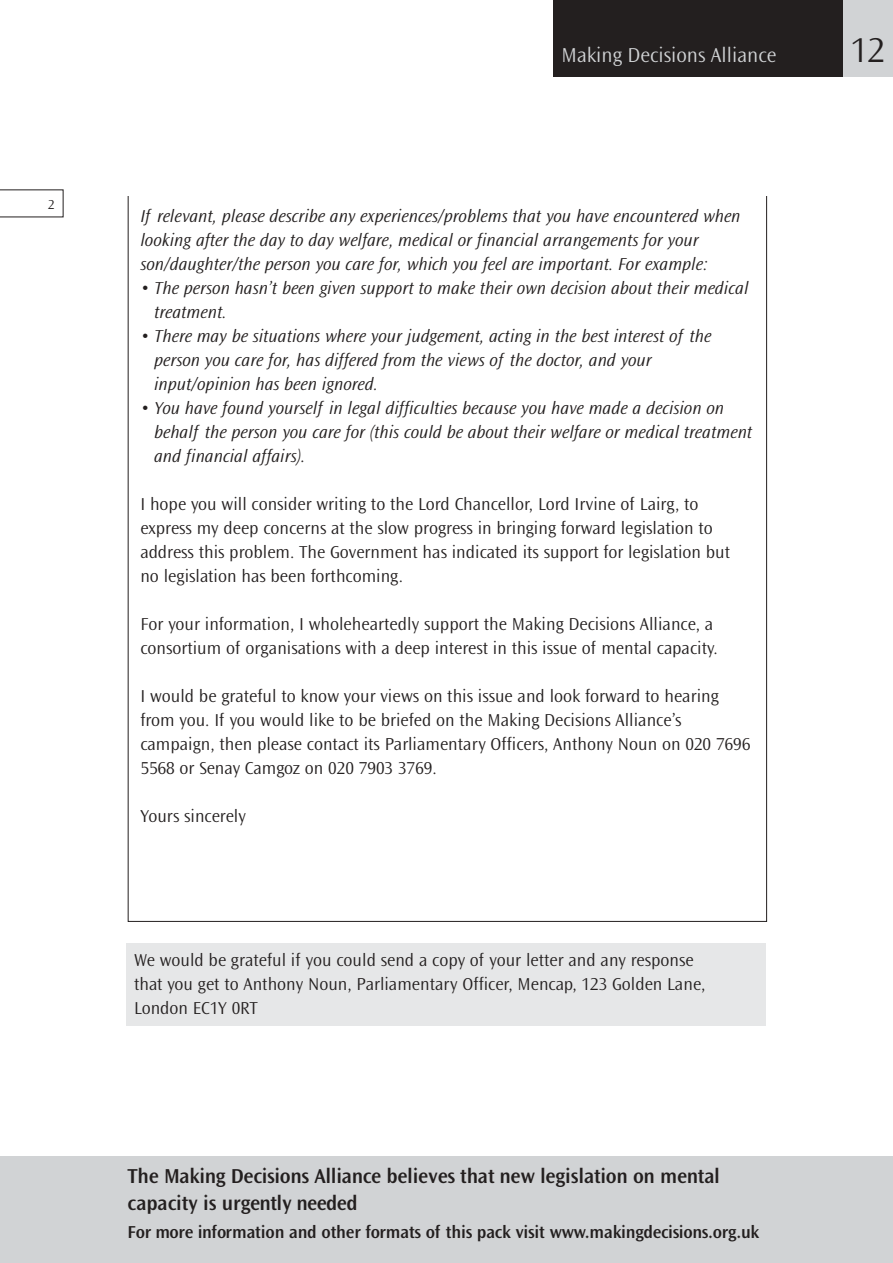
<style>
.page{position:relative;width:893px;height:1263px;background:#fff}
.page>*{position:absolute;margin:0;border:0;box-sizing:border-box;transform-origin:0 0}
.t1{font:300 36px "Ocean Sans";color:#231f1f}
.t2{font:600 21px/27px "Ocean Sans";letter-spacing:-.015em;color:#231f1f}
.t3{font:300 21px "Ocean Sans";color:#d1d3d5}
.t4{font:300 18px/24px "Ocean Sans";color:#231f1f}
.t5{font:italic 300 18px/24px "Ocean Sans";color:#231f1f}
.t6{font:600 18px "Ocean Sans";letter-spacing:-.01em;color:#231f1f}
.t7{font:300 13.5px "Ocean Sans";color:#231f1f}
</style>
<div class="page">
<svg style="left:0;top:189px;width:63px;height:28px"></svg>
<div style="left:127px;top:943px;width:638px;height:82px;background:#e6e7e8"></div>
<div style="left:842px;top:0;width:50px;height:77px;background:#d1d3d5"></div>
<div style="left:553px;top:0;width:289px;height:77px;background:#231f1f"></div>
<div style="left:0;top:1157px;width:892px;height:106px;background:#d1d3d5"></div>
<p class="t7" style="left:48px;top:199px;width:8px">2</p>
<p class="t3" style="left:561px;top:48px;width:216px">Making Decisions Alliance</p>
<h1 class="t1" style="left:850px;top:36px;width:36px">12</h1>
<p class="t5" style="left:140px;top:206px;width:601px">If relevant, please describe any experiences/problems that you have encountered when looking after the day to day welfare, medical or financial arrangements for your son/daughter/the person you care for, which you feel are important. For example:</p>
<p class="t5" style="left:154px;top:278px;width:596px;text-indent:-14px">• The person hasn’t been given support to make their own decision about their medical treatment.</p>
<p class="t5" style="left:154px;top:326px;width:559px;text-indent:-14px">• There may be situations where your judgement, acting in the best interest of the person you care for, has differed from the views of the doctor, and your input/opinion has been ignored.</p>
<p class="t5" style="left:154px;top:398px;width:599px;text-indent:-14px">• You have found yourself in legal difficulties because you have made a decision on behalf the person you care for (this could be about their welfare or medical treatment and financial affairs).</p>
<p class="t4" style="left:140px;top:494px;width:591px">I hope you will consider writing to the Lord Chancellor, Lord Irvine of Lairg, to express my deep concerns at the slow progress in bringing forward legislation to address this problem. The Government has indicated its support for legislation but no legislation has been forthcoming.</p>
<p class="t4" style="left:140px;top:614px;width:579px">For your information, I wholeheartedly support the Making Decisions Alliance, a consortium of organisations with a deep interest in this issue of mental capacity.</p>
<p class="t4" style="left:140px;top:686px;width:611px">I would be grateful to know your views on this issue and look forward to hearing from you. If you would like to be briefed on the Making Decisions Alliance’s campaign, then please contact its Parliamentary Officers, Anthony Noun on 020 7696<br>5568 or Senay Camgoz on 020 7903 3769.</p>
<p class="t4" style="left:140px;top:806px;width:107px">Yours sincerely</p>
<p class="t4" style="left:134px;top:950px;width:573px">We would be grateful if you could send a copy of your letter and any response that you get to Anthony Noun, Parliamentary Officer, Mencap, 123 Golden Lane,<br>London EC1Y 0RT</p>
<p class="t2" style="left:128px;top:1165px;width:594px">The Making Decisions Alliance believes that new legislation on mental capacity is urgently needed</p>
<p class="t6" style="left:128px;top:1226px;width:633px">For more information and other formats of this pack visit www.makingdecisions.org.uk</p>
</div>
